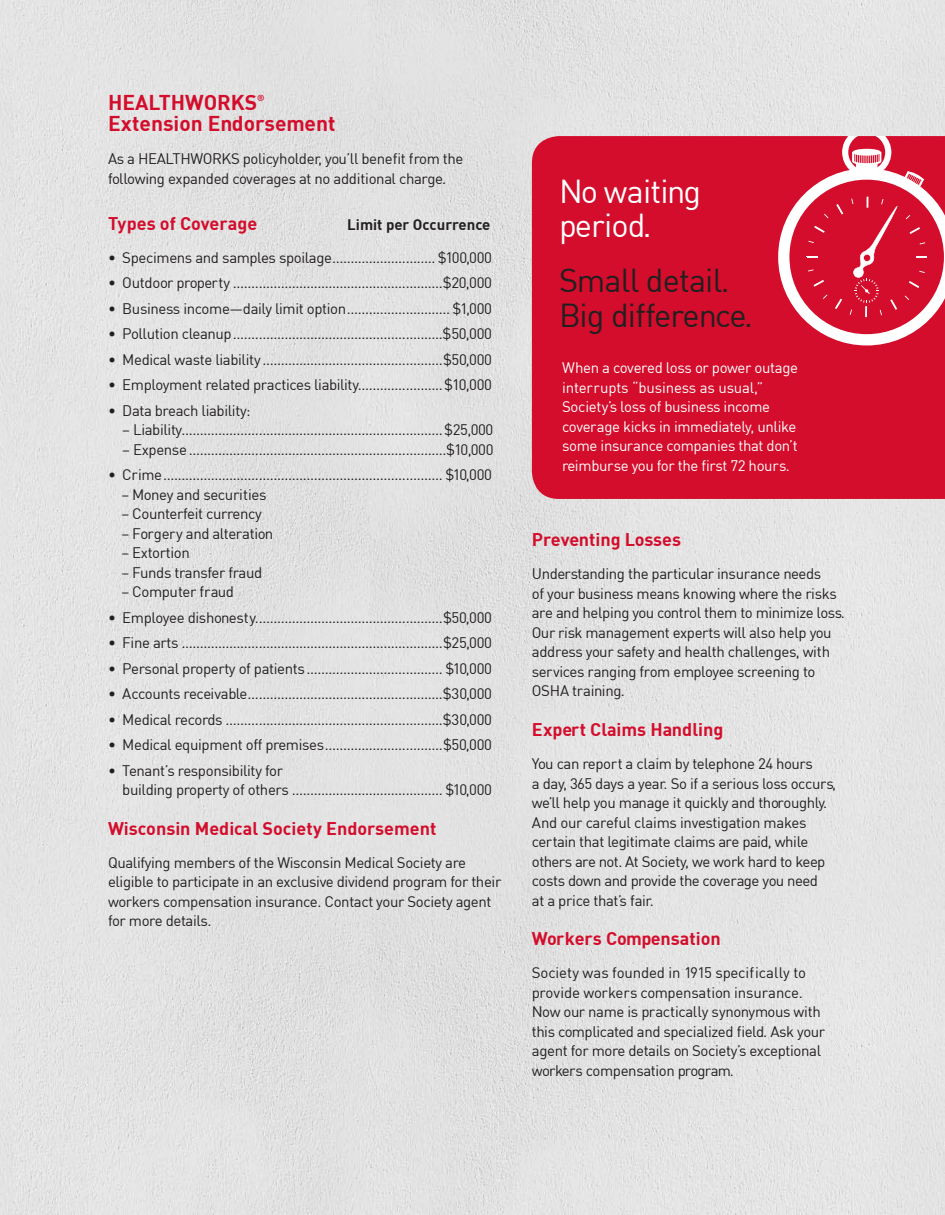
<style>
.page{position:relative;width:945px;height:1215px;background:#fff}
.page>*{position:absolute;margin:0;border:0;box-sizing:border-box;transform-origin:0 0}
.t1{font:32.55px "DIN";letter-spacing:-.025em;color:#231f20}
.t2{font:32.55px/34.5px "DIN";letter-spacing:-.025em;color:#fff}
.Headline_1{font:700 21px "DIN";color:#d30d2b}
.Headline_2{font:700 18px "DIN";color:#d30d2b}
.List_2_Col{font:15px/19.5px "DIN";letter-spacing:-.025em;color:#231f20}
.Copy{font:15px/19.5px "DIN";letter-spacing:-.025em;color:#fff}
.Headline_2-2{font:700 15px "DIN";color:#231f20}
.Headline_1-2{font:700 8.7px "DIN";color:#d30d2b}
</style>
<div class="page">
<img style="left:0;top:0;width:945px;height:1215px">
<div style="left:532px;top:136px;width:413px;height:363px;background:#d30d2b"></div>
<svg style="left:778px;top:136px;width:167px;height:209px"></svg>
<p class="Headline_1" style="left:108px;top:89px;width:151px">HEALTHWORKS</p>
<p class="Headline_1-2" style="left:257px;top:92px;width:9px">®</p>
<p class="Headline_1" style="left:108px;top:110px;width:229px">Extension Endorsement</p>
<p class="List_2_Col" style="left:108px;top:149px;width:357px">As a HEALTHWORKS policyholder, you’ll benefit from the following expanded coverages at no additional charge.</p>
<p class="Headline_2" style="left:108px;top:211px;width:151px">Types of Coverage</p>
<p class="Headline_2-2" style="left:347px;top:214px;width:145px">Limit per Occurrence</p>
<p class="List_2_Col" style="left:108px;top:247px;width:385px">• Specimens and samples spoilage............................ $100,000</p>
<p class="List_2_Col" style="left:108px;top:273px;width:385px">• Outdoor property .........................................................$20,000</p>
<p class="List_2_Col" style="left:108px;top:298px;width:385px">• Business income—daily limit option............................ $1,000</p>
<p class="List_2_Col" style="left:108px;top:324px;width:386px">• Pollution cleanup.........................................................$50,000</p>
<p class="List_2_Col" style="left:108px;top:349px;width:386px">• Medical waste liability.................................................$50,000</p>
<p class="List_2_Col" style="left:108px;top:375px;width:385px">• Employment related practices liability.......................$10,000</p>
<p class="List_2_Col" style="left:108px;top:400px;width:144px">• Data breach liability:</p>
<p class="List_2_Col" style="left:122px;top:420px;width:373px">– Liability.......................................................................$25,000</p>
<p class="List_2_Col" style="left:122px;top:439px;width:373px">– Expense......................................................................$10,000</p>
<p class="List_2_Col" style="left:108px;top:465px;width:385px">• Crime............................................................................ $10,000</p>
<p class="List_2_Col" style="left:122px;top:484px;width:147px">– Money and securities</p>
<p class="List_2_Col" style="left:122px;top:504px;width:142px">– Counterfeit currency</p>
<p class="List_2_Col" style="left:122px;top:523px;width:153px">– Forgery and alteration</p>
<p class="List_2_Col" style="left:122px;top:543px;width:70px">– Extortion</p>
<p class="List_2_Col" style="left:122px;top:562px;width:142px">– Funds transfer fraud</p>
<p class="List_2_Col" style="left:122px;top:582px;width:114px">– Computer fraud</p>
<p class="List_2_Col" style="left:108px;top:607px;width:386px">• Employee dishonesty...................................................$50,000</p>
<p class="List_2_Col" style="left:108px;top:633px;width:385px">• Fine arts .......................................................................$25,000</p>
<p class="List_2_Col" style="left:108px;top:658px;width:385px">• Personal property of patients..................................... $10,000</p>
<p class="List_2_Col" style="left:108px;top:684px;width:385px">• Accounts receivable.....................................................$30,000</p>
<p class="List_2_Col" style="left:108px;top:709px;width:385px">• Medical records ...........................................................$30,000</p>
<p class="List_2_Col" style="left:108px;top:735px;width:386px">• Medical equipment off premises................................$50,000</p>
<p class="List_2_Col" style="left:122px;top:760px;width:371px;text-indent:-14px">• Tenant’s responsibility for<br>building property of others ......................................... $10,000</p>
<p class="Headline_2" style="left:108px;top:817px;width:330px">Wisconsin Medical Society Endorsement</p>
<p class="List_2_Col" style="left:108px;top:853px;width:395px">Qualifying members of the Wisconsin Medical Society are eligible to participate in an exclusive dividend program for their workers compensation insurance. Contact your Society agent for more details.</p>
<p class="t2" style="left:559px;top:173px;width:143px">No waiting period.</p>
<p class="t1" style="left:559px;top:260px;width:172px">Small detail.</p>
<p class="t1" style="left:559px;top:295px;width:195px">Big difference.</p>
<p class="Copy" style="left:562px;top:358px;width:237px">When a covered loss or power outage interrupts “business as usual,” Society’s loss of business income coverage kicks in immediately, unlike some insurance companies that don’t reimburse you for the first 72 hours.</p>
<p class="Headline_2" style="left:532px;top:528px;width:151px">Preventing Losses</p>
<p class="List_2_Col" style="left:532px;top:564px;width:314px">Understanding the particular insurance needs<br>of your business means knowing where the risks are and helping you control them to minimize loss.<br>Our risk management experts will also help you address your safety and health challenges, with services ranging from employee screening to OSHA training.</p>
<p class="Headline_2" style="left:532px;top:718px;width:193px">Expert Claims Handling</p>
<p class="List_2_Col" style="left:532px;top:754px;width:306px">You can report a claim by telephone 24 hours<br>a day, 365 days a year. So if a serious loss occurs, we’ll help you manage it quickly and thoroughly.<br>And our careful claims investigation makes certain that legitimate claims are paid, while others are not. At Society, we work hard to keep costs down and provide the coverage you need<br>at a price that’s fair.</p>
<p class="Headline_2" style="left:532px;top:927px;width:191px">Workers Compensation</p>
<p class="List_2_Col" style="left:532px;top:963px;width:295px">Society was founded in 1915 specifically to provide workers compensation insurance.<br>Now our name is practically synonymous with this complicated and specialized field. Ask your agent for more details on Society’s exceptional workers compensation program.</p>
</div>
